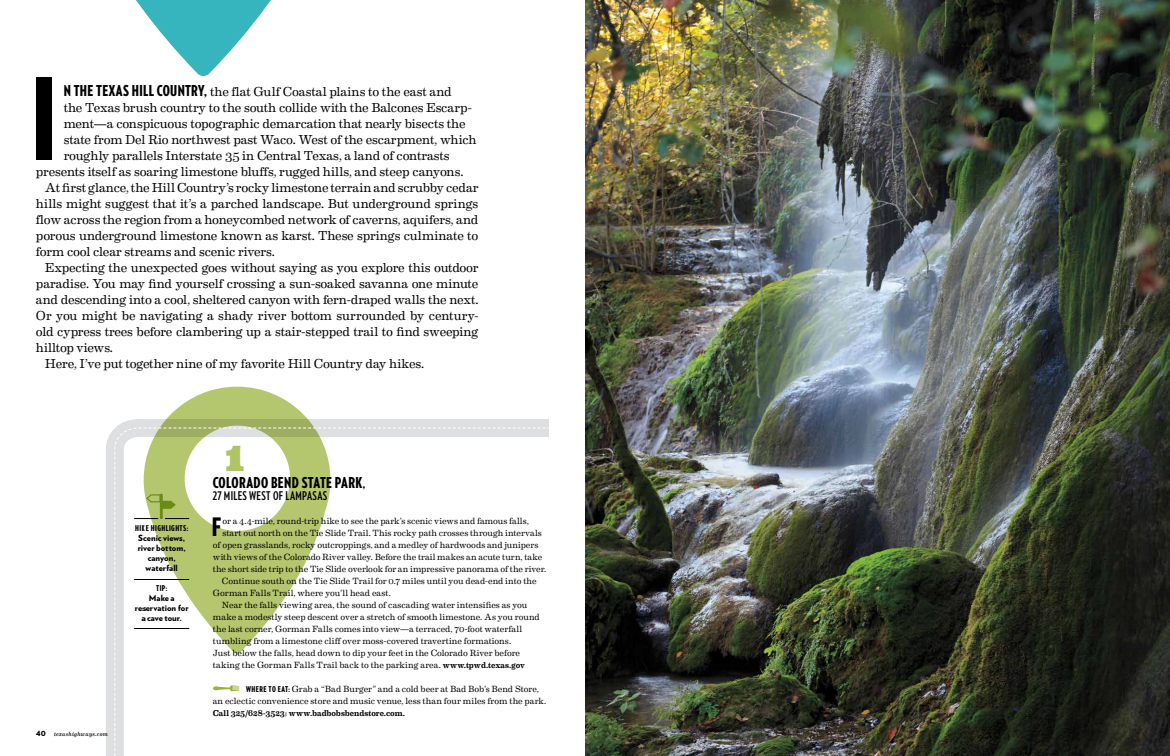
<style>
.page{position:relative;width:1170px;height:756px;background:#fff}
.page>*{position:absolute;margin:0;border:0;box-sizing:border-box;transform-origin:0 0}
.t1{font:900 112.7px "Verlag Compressed";color:#000}
.t2{font:900 42.5px "Eames Century Modern";color:#afc465}
.t3{font:900 25.4px "Verlag Compressed";color:#000}
.t4{font:900 15px "Verlag Compressed";letter-spacing:.025em;color:#000}
.t5{font:13px "Eames Century Modern";letter-spacing:-.015em;color:#000}
.t6{font:700 12px "Verlag Compressed";letter-spacing:.025em;color:#000}
.t7{font:9px/12px "Eames Century Modern";letter-spacing:-.005em;color:#000}
.t8{font:900 8.5px/10px "Verlag";color:#000;text-align:center}
.t9{font:500 8.5px "Eames Century Modern";color:#000}
.t10{font:900 8px "Verlag Compressed";letter-spacing:.06em;color:#000}
.t11{font:italic 6px "Eames Century Modern";letter-spacing:.04em;color:#000}
.s1{font-family:"Verlag Compressed";font-weight:900;font-size:15px}
.s2{font-family:"Verlag";font-weight:900;font-style:normal;font-size:7px}
.s3{font-size:13px}
.s4{font-weight:500;font-size:8.5px}
.s5{font-family:"Verlag Compressed";font-weight:900;font-size:8px}
</style>
<div class="page">
<img style="left:585px;top:0;width:585px;height:756px">
<svg style="left:136px;top:0;width:135px;height:76px"></svg>
<div style="left:106px;top:419px;width:443px;height:337px;background:#dedfe1"></div>
<svg style="left:144px;top:387px;width:186px;height:40px"></svg>
<svg style="left:114px;top:427px;width:435px;height:329px"></svg>
<h1 class="t1" style="left:31px;top:35px;width:27px">I</h1>
<p class="t5" style="left:64px;top:82px;width:390px"><span class="s1">N THE TEXAS HILL COUNTRY,</span> the flat Gulf Coastal plains to the east and</p>
<p class="t5" style="left:64px;top:98px;width:410px">the Texas brush country to the south collide with the Balcones Escarp-</p>
<p class="t5" style="left:64px;top:114px;width:403px">ment—a conspicuous topographic demarcation that nearly bisects the</p>
<p class="t5" style="left:64px;top:130px;width:414px">state from Del Rio northwest past Waco. West of the escarpment, which</p>
<p class="t5" style="left:64px;top:146px;width:388px">roughly parallels Interstate 35 in Central Texas, a land of contrasts</p>
<p class="t5" style="left:36px;top:162px;width:429px">presents itself as soaring limestone bluffs, rugged hills, and steep canyons.</p>
<p class="t5" style="left:45px;top:178px;width:435px">At first glance, the Hill Country’s rocky limestone terrain and scrubby cedar</p>
<p class="t5" style="left:36px;top:194px;width:444px">hills might suggest that it’s a parched landscape. But underground springs</p>
<p class="t5" style="left:36px;top:210px;width:444px">flow across the region from a honeycombed network of caverns, aquifers, and</p>
<p class="t5" style="left:36px;top:226px;width:444px">porous underground limestone known as karst. These springs culminate to</p>
<p class="t5" style="left:36px;top:242px;width:241px">form cool clear streams and scenic rivers.</p>
<p class="t5" style="left:45px;top:258px;width:435px">Expecting the unexpected goes without saying as you explore this outdoor</p>
<p class="t5" style="left:36px;top:274px;width:444px">paradise. You may find yourself crossing a sun-soaked savanna one minute</p>
<p class="t5" style="left:36px;top:290px;width:444px">and descending into a cool, sheltered canyon with fern-draped walls the next.</p>
<p class="t5" style="left:36px;top:306px;width:444px">Or you might be navigating a shady river bottom surrounded by century-</p>
<p class="t5" style="left:36px;top:322px;width:444px">old cypress trees before clambering up a stair-stepped trail to find sweeping</p>
<p class="t5" style="left:36px;top:338px;width:79px">hilltop views.</p>
<p class="t5" style="left:45px;top:354px;width:381px">Here, I’ve put together nine of my favorite Hill Country day hikes.</p>
<h2 class="t2" style="left:225px;top:424px;width:21px">1</h2>
<p class="t11" style="left:36px;top:729px;width:73px"><span class="s2">40</span> texashighways.com</p>
<p class="t10" style="left:135px;top:522px;width:55px">HIKE HIGHLIGHTS:</p>
<p class="t8" style="left:138px;top:533px;width:49px">Scenic views, river bottom, canyon, waterfall</p>
<p class="t10" style="left:156px;top:582px;width:13px">TIP:</p>
<p class="t8" style="left:135px;top:593px;width:55px">Make a reservation for a cave tour.</p>
<p class="t4" style="left:213px;top:471px;width:154px">COLORADO BEND STATE PARK<span class="s3">,</span></p>
<p class="t6" style="left:213px;top:487px;width:116px">27 MILES WEST OF LAMPASAS</p>
<h3 class="t3" style="left:212px;top:508px;width:11px">F</h3>
<p class="t7" style="left:223px;top:514px;width:308px">or a 4.4-mile, round-trip hike to see the park’s scenic views and famous falls,</p>
<p class="t7" style="left:223px;top:526px;width:321px">start out north on the Tie Slide Trail. This rocky path crosses through intervals</p>
<p class="t7" style="left:213px;top:538px;width:327px">of open grasslands, rocky outcroppings, and a medley of hardwoods and junipers</p>
<p class="t7" style="left:213px;top:550px;width:331px">with views of the Colorado River valley. Before the trail makes an acute turn, take</p>
<p class="t7" style="left:213px;top:562px;width:335px">the short side trip to the Tie Slide overlook for an impressive panorama of the river.</p>
<p class="t7" style="left:222px;top:574px;width:316px">Continue south on the Tie Slide Trail for 0.7 miles until you dead-end into the</p>
<p class="t7" style="left:213px;top:586px;width:179px">Gorman Falls Trail, where you’ll head east.</p>
<p class="t7" style="left:222px;top:598px;width:307px">Near the falls viewing area, the sound of cascading water intensifies as you</p>
<p class="t7" style="left:213px;top:610px;width:328px">make a modestly steep descent over a stretch of smooth limestone. As you round</p>
<p class="t7" style="left:213px;top:622px;width:311px">the last corner, Gorman Falls comes into view—a terraced, 70-foot waterfall</p>
<p class="t7" style="left:213px;top:634px;width:300px">tumbling from a limestone cliff over moss-covered travertine formations.</p>
<p class="t7" style="left:213px;top:646px;width:309px">Just below the falls, head down to dip your feet in the Colorado River before</p>
<p class="t7" style="left:213px;top:658px;width:313px">taking the Gorman Falls Trail back to the parking area. <span class="s4">www.tpwd.texas.gov</span></p>
<p class="t7" style="left:213px;top:682px;width:335px;text-indent:34px"><span class="s5">WHERE TO EAT:</span> Grab a “Bad Burger” and a cold beer at Bad Bob’s Bend Store, an eclectic convenience store and music venue, less than four miles from the park.</p>
<p class="t9" style="left:213px;top:706px;width:194px">Call 325/628-3523; www.badbobsbendstore.com.</p>
</div>
